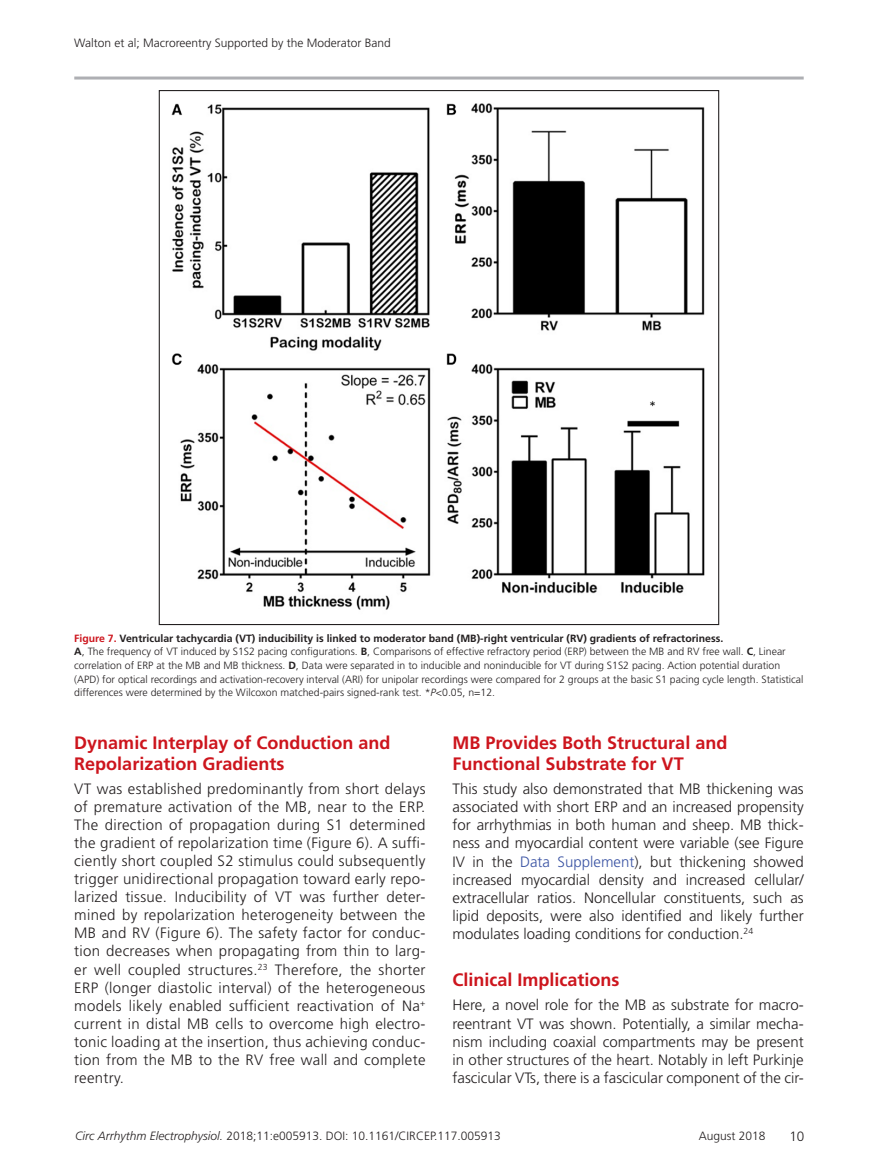
<style>
.page{position:relative;width:878px;height:1175px;background:#fff}
.page>*{position:absolute;margin:0;border:0;box-sizing:border-box;transform-origin:0 0}
.t1{font:700 18px/21.1px "Frutiger LT Std";color:#cd151d}
.t2{font:300 15px/18.1px "Frutiger LT Std";color:#231f20;text-align:justify}
.t3{font:300 13.5px "Frutiger LT Std";color:#231f20}
.t4{font:300 12px "Frutiger LT Std";color:#231f20}
.t5{font:300 10.5px/13.5px "Frutiger LT Std";color:#231f20}
.s1{font-weight:700;color:#cd151d}
.s2{font-weight:700}
.s3{font-style:italic}
.s4{color:#3a53a3}
</style>
<div class="page">
<svg style="left:74px;top:76px;width:729px;height:4px;background:#c1c2c5"></svg>
<svg style="left:158px;top:90px;width:561px;height:535px"></svg>
<p class="t4" style="left:74px;top:36px;width:318px">Walton et al; Macroreentry Supported by the Moderator Band</p>
<p class="t5" style="left:74px;top:631px;width:730px"><span class="s1">Figure 7.</span> <span class="s2">Ventricular tachycardia (VT) inducibility is linked to moderator band (MB)-right ventricular (RV) gradients of refractoriness.<br>A</span>, The frequency of VT induced by S1S2 pacing configurations. <span class="s2">B</span>, Comparisons of effective refractory period (ERP) between the MB and RV free wall. <span class="s2">C</span>, Linear correlation of ERP at the MB and MB thickness. <span class="s2">D</span>, Data were separated in to inducible and noninducible for VT during S1S2 pacing. Action potential duration (APD) for optical recordings and activation-recovery interval (ARI) for unipolar recordings were compared for 2 groups at the basic S1 pacing cycle length. Statistical differences were determined by the Wilcoxon matched-pairs signed-rank test. *<span class="s3">P</span>&lt;0.05, n=12.</p>
<p class="t1" style="left:74px;top:731px;width:318px">Dynamic Interplay of Conduction and<br>Repolarization Gradients</p>
<p class="t2" style="left:74px;top:779px;width:353px">VT was established predominantly from short delays of premature activation of the MB, near to the ERP.<br>The direction of propagation during S1 determined the gradient of repolarization time (Figure 6). A suffi&shy;ciently short coupled S2 stimulus could subsequently trigger unidirectional propagation toward early repo&shy;larized tissue. Inducibility of VT was further deter&shy;mined by repolarization heterogeneity between the MB and RV (Figure 6). The safety factor for conduc&shy;tion decreases when propagating from thin to larg&shy;er well coupled structures.<sup>23</sup> Therefore, the shorter ERP (longer diastolic interval) of the heterogeneous models likely enabled sufficient reactivation of Na<sup>+ </sup>current in distal MB cells to overcome high electro&shy;tonic loading at the insertion, thus achieving conduc&shy;tion from the MB to the RV free wall and complete reentry.</p>
<p class="t1" style="left:452px;top:731px;width:276px">MB Provides Both Structural and<br>Functional Substrate for VT</p>
<p class="t2" style="left:452px;top:780px;width:353px">This study also demonstrated that MB thickening was associated with short ERP and an increased propensity for arrhythmias in both human and sheep. MB thick&shy;ness and myocardial content were variable (see Figure IV in the <span class="s4">Data Supplement</span>), but thickening showed increased myocardial density and increased cellular/ extracellular ratios. Noncellular constituents, such as lipid deposits, were also identified and likely further modulates loading conditions for conduction.<sup>24</sup></p>
<p class="t1" style="left:452px;top:969px;width:169px">Clinical Implications</p>
<p class="t2" style="left:452px;top:996px;width:353px">Here, a novel role for the MB as substrate for macro&shy;reentrant VT was shown. Potentially, a similar mecha&shy;nism including coaxial compartments may be present in other structures of the heart. Notably in left Purkinje fascicular VTs, there is a fascicular component of the cir-</p>
<p class="t4" style="left:75px;top:1128px;width:427px"><span class="s3">Circ Arrhythm Electrophysiol.</span> 2018;11:e005913. DOI: 10.1161/CIRCEP.117.005913</p>
<p class="t4" style="left:698px;top:1128px;width:68px">August 2018</p>
<p class="t3" style="left:789px;top:1128px;width:17px">10</p>
</div>
